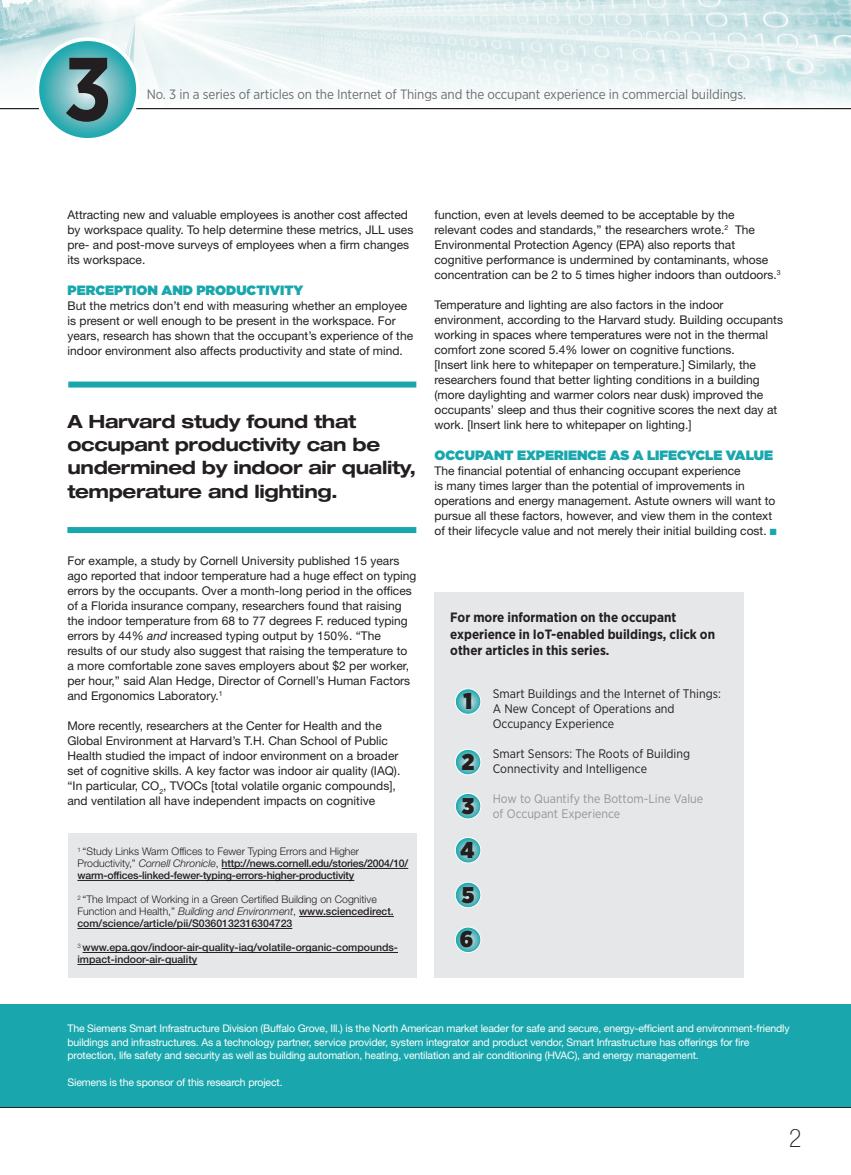
<style>
.page{position:relative;width:851px;height:1175px;background:#fff}
.page>*{position:absolute;margin:0;border:0;box-sizing:border-box;transform-origin:0 0}
.t1{font:700 89.7px "Gotham Narrow";color:#231f20}
.t2{font:100 condensed 25.5px "Helvetica Neue LT Std";color:#231f20}
.t3{font:900 22.8px "Gotham Narrow";color:#231f20}
.t4{font:700 expanded 18.15px/23.2px "Helvetica Neue LT Std";letter-spacing:-.02em;color:#231f20}
.No_Spacing{font:700 13.5px/16.2px "Gotham Narrow";color:#231f20}
.No_Spacing-2{font:13.5px "Gotham Narrow";letter-spacing:-.01em;color:#6c6d70}
.No_Spacing-3{font:900 13.5px "Gotham";color:#19a7ad}
.No_Spacing-4{font:12.3px/14.9px "Gotham Narrow";color:#231f20}
.No_Spacing-5{font:12.3px/14.9px "Gotham Narrow";color:#939598}
.No_Spacing-6{font:12px/15px "Helvetica Neue LT Std";color:#231f20}
.No_Spacing-7{font:10.5px/13.5px "Helvetica Neue LT Std";letter-spacing:-.015em;color:#fff}
.No_Spacing-8{font:500 10.5px/12px "Helvetica Neue LT Std";letter-spacing:-.02em;color:#231f20}
.No_Spacing-9{font:300 10.5px/12px "Helvetica Neue LT Std";color:#231f20}
.No_Spacing-10{font:500 10.5px/12px "Helvetica Neue LT Std";color:#231f20}
.s1{font-style:italic}
.s2{font-weight:300}
.s3{font-weight:300;font-style:italic}
.s4{font-weight:500}
.s5{color:#19a7ad}
</style>
<div class="page">
<img style="left:0;top:0;width:850px;height:105px">
<hr style="left:0;top:108px;width:850px;height:1px;background:#231f20">
<svg style="left:37px;top:39px;width:101px;height:101px;background:#69bec3"></svg>
<div style="left:35px;top:37px;width:105px;height:105px;border:4px solid #fff;border-radius:50%"></div>
<div style="left:68px;top:833px;width:348px;height:144px;background:#e6e7e9"></div>
<hr style="left:222px;top:868px;width:186px;height:1px;background:#231f20">
<hr style="left:77px;top:880px;width:277px;height:1px;background:#231f20">
<hr style="left:299px;top:916px;width:95px;height:1px;background:#231f20">
<hr style="left:77px;top:928px;width:215px;height:1px;background:#231f20">
<hr style="left:83px;top:952px;width:315px;height:1px;background:#231f20">
<hr style="left:77px;top:964px;width:120px;height:1px;background:#231f20">
<div style="left:434px;top:592px;width:309px;height:385px;background:#e6e7e9"></div>
<svg style="left:455px;top:688px;width:26px;height:26px"></svg>
<div style="left:455px;top:688px;width:26px;height:26px;border:1px solid #fff;border-radius:50%"></div>
<svg style="left:455px;top:749px;width:26px;height:26px"></svg>
<div style="left:455px;top:749px;width:26px;height:26px;border:1px solid #fff;border-radius:50%"></div>
<svg style="left:455px;top:793px;width:26px;height:26px"></svg>
<div style="left:455px;top:793px;width:26px;height:26px;border:1px solid #fff;border-radius:50%"></div>
<svg style="left:455px;top:837px;width:26px;height:26px"></svg>
<div style="left:455px;top:837px;width:26px;height:26px;border:1px solid #fff;border-radius:50%"></div>
<svg style="left:455px;top:882px;width:26px;height:25px"></svg>
<div style="left:455px;top:881px;width:26px;height:27px;border:1px solid #fff;border-radius:50%"></div>
<svg style="left:455px;top:927px;width:26px;height:25px"></svg>
<div style="left:455px;top:926px;width:26px;height:27px;border:1px solid #fff;border-radius:50%"></div>
<div style="left:0;top:1004px;width:850px;height:103px;background:#19a7ad"></div>
<hr style="left:0;top:1107px;width:850px;height:1px;background:#231f20">
<div style="left:67px;top:527px;width:349px;height:6px;background:#19a7ad"></div>
<div style="left:68px;top:381px;width:348px;height:6px;background:#19a7ad"></div>
<p class="t1" style="left:64px;top:31px;width:50px">3</p>
<p class="No_Spacing-2" style="left:147px;top:86px;width:600px">No. 3 in a series of articles on the Internet of Things and the occupant experience in commercial buildings.</p>
<p class="No_Spacing-6" style="left:68px;top:207px;width:347px">Attracting new and valuable employees is another cost affected by workspace quality. To help determine these metrics, JLL uses pre- and post-move surveys of employees when a firm changes its workspace.</p>
<p class="No_Spacing-3" style="left:68px;top:281px;width:237px">PERCEPTION AND PRODUCTIVITY</p>
<p class="No_Spacing-6" style="left:68px;top:298px;width:347px">But the metrics don’t end with measuring whether an employee is present or well enough to be present in the workspace. For years, research has shown that the occupant’s experience of the indoor environment also affects productivity and state of mind.</p>
<p class="t4" style="left:67px;top:409px;width:350px">A Harvard study found that occupant productivity can be undermined by indoor air quality, temperature and lighting.</p>
<p class="No_Spacing-6" style="left:68px;top:553px;width:350px">For example, a study by Cornell University published 15 years ago reported that indoor temperature had a huge effect on typing errors by the occupants. Over a month-long period in the offices of a Florida insurance company, researchers found that raising the indoor temperature from 68 to 77 degrees F. reduced typing errors by 44% <span class="s1">and</span> increased typing output by 150%. “The results of our study also suggest that raising the temperature to a more comfortable zone saves employers about $2 per worker, per hour,” said Alan Hedge, Director of Cornell’s Human Factors and Ergonomics Laboratory.<sup>1</sup></p>
<p class="No_Spacing-6" style="left:68px;top:718px;width:334px">More recently, researchers at the Center for Health and the Global Environment at Harvard’s T.H. Chan School of Public Health studied the impact of indoor environment on a broader set of cognitive skills. A key factor was indoor air quality (IAQ). “In particular, CO<sub>2</sub>, TVOCs [total volatile organic compounds], and ventilation all have independent impacts on cognitive</p>
<p class="No_Spacing-8" style="left:77px;top:845px;width:332px"><sup>1</sup> <span class="s2">“Study Links Warm Offices to Fewer Typing Errors and Higher<br>Productivity,”</span> <span class="s3">Cornell Chronicle</span><span class="s2">,</span> http://news.cornell.edu/stories/2004/10/ warm-offices-linked-fewer-typing-errors-higher-productivity</p>
<p class="No_Spacing-9" style="left:77px;top:893px;width:318px"><sup>2</sup> “The Impact of Working in a Green Certified Building on Cognitive<br>Function and Health,” <span class="s1">Building and Environment</span>, <span class="s4">www.sciencedirect. com/science/article/pii/S0360132316304723</span></p>
<p class="No_Spacing-10" style="left:77px;top:941px;width:322px"><sup>3</sup> www.epa.gov/indoor-air-quality-iaq/volatile-organic-compounds&shy;impact-indoor-air-quality</p>
<p class="No_Spacing-6" style="left:434px;top:207px;width:347px">function, even at levels deemed to be acceptable by the<br>relevant codes and standards,” the researchers wrote.<sup>2</sup> The Environmental Protection Agency (EPA) also reports that cognitive performance is undermined by contaminants, whose concentration can be 2 to 5 times higher indoors than outdoors.<sup>3</sup></p>
<p class="No_Spacing-6" style="left:434px;top:297px;width:350px">Temperature and lighting are also factors in the indoor environment, according to the Harvard study. Building occupants working in spaces where temperatures were not in the thermal comfort zone scored 5.4% lower on cognitive functions.<br>[Insert link here to whitepaper on temperature.] Similarly, the researchers found that better lighting conditions in a building (more daylighting and warmer colors near dusk) improved the occupants’ sleep and thus their cognitive scores the next day at work. [Insert link here to whitepaper on lighting.]</p>
<p class="No_Spacing-3" style="left:434px;top:446px;width:340px">OCCUPANT EXPERIENCE AS A LIFECYCLE VALUE</p>
<p class="No_Spacing-6" style="left:434px;top:463px;width:344px">The financial potential of enhancing occupant experience<br>is many times larger than the potential of improvements in operations and energy management. Astute owners will want to pursue all these factors, however, and view them in the context of their lifecycle value and not merely their initial building cost. <span class="s5">■</span></p>
<p class="No_Spacing" style="left:450px;top:609px;width:266px">For more information on the occupant experience in IoT-enabled buildings, click on other articles in this series.</p>
<p class="t3" style="left:463px;top:686px;width:10px">1</p>
<p class="t3" style="left:462px;top:746px;width:14px">2</p>
<p class="t3" style="left:462px;top:790px;width:14px">3</p>
<p class="t3" style="left:460px;top:834px;width:15px">4</p>
<p class="t3" style="left:462px;top:879px;width:14px">5</p>
<p class="t3" style="left:460px;top:923px;width:15px">6</p>
<p class="No_Spacing-4" style="left:493px;top:686px;width:229px">Smart Buildings and the Internet of Things:<br>A New Concept of Operations and<br>Occupancy Experience</p>
<p class="No_Spacing-4" style="left:493px;top:746px;width:199px">Smart Sensors: The Roots of Building<br>Connectivity and Intelligence</p>
<p class="No_Spacing-5" style="left:493px;top:790px;width:212px">How to Quantify the Bottom-Line Value of Occupant Experience</p>
<p class="No_Spacing-7" style="left:68px;top:1021px;width:723px">The Siemens Smart Infrastructure Division (Buffalo Grove, Ill.) is the North American market leader for safe and secure, energy-efficient and environment-friendly buildings and infrastructures. As a technology partner, service provider, system integrator and product vendor, Smart Infrastructure has offerings for fire protection, life safety and security as well as building automation, heating, ventilation and air conditioning (HVAC), and energy management.</p>
<p class="No_Spacing-7" style="left:68px;top:1075px;width:216px">Siemens is the sponsor of this research project.</p>
<p class="t2" style="left:789px;top:1123px;width:14px">2</p>
</div>
